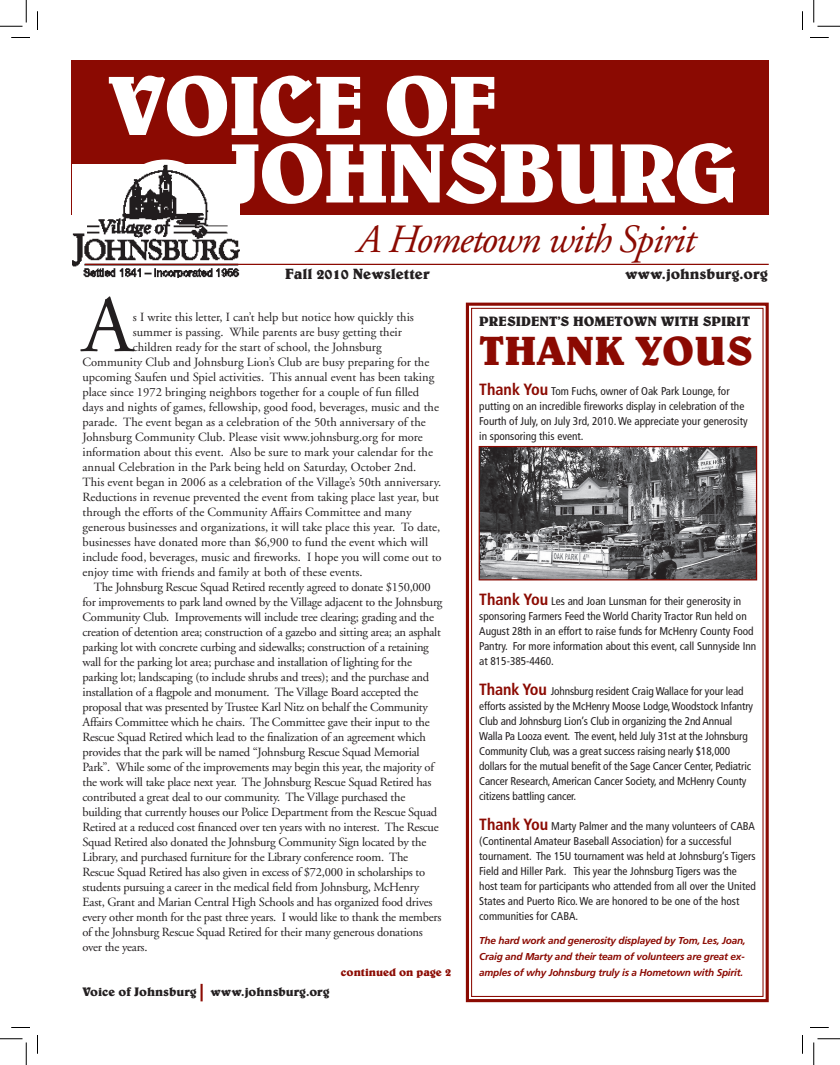
<style>
.page{position:relative;width:840px;height:1065px;background:#fff}
.page>*{position:absolute;margin:0;border:0;box-sizing:border-box;transform-origin:0 0}
.t1{font:700 85px/67.5px "Belwe";color:#fff}
.t2{font:80.88px "Adobe Garamond";color:#231f20}
.t3{font:700 41.25px "Belwe";color:#8b0a02}
.t4{font:40px "Adobe Garamond Italic Os F";letter-spacing:-.035em;color:#8b0a02}
.t5{font:700 15px "Belwe";color:#231f20}
.t6{font:700 13.75px "Belwe";color:#231f20}
.t7{font:12.5px "Adobe Garamond";letter-spacing:-.02em;color:#231f20}
.t8{font:12.5px "Adobe Garamond";color:#231f20}
.t9{font:700 12.5px "Belwe";color:#231f20}
.t10{font:condensed 11.25px/15px "Frutiger";color:#231f20}
.t11{font:700 11.25px "Belwe";color:#8b0a02}
.t12{font:italic 700 10px/16.2px "Frutiger";letter-spacing:-.02em;color:#8b0a02;text-align:justify}
.s1{font-size:17.5px;color:#8b0a02}
.s2{font-weight:700;font-size:16.25px;color:#8b0a02}
</style>
<div class="page">
<div style="left:71px;top:60px;width:698px;height:154px;background:#8b0a02"></div>
<svg style="left:465px;top:302px;width:304px;height:701px"></svg>
<img style="left:73px;top:165px;width:166px;height:112px">
<hr style="left:85px;top:264px;width:684px;height:1px;background:#8b0a02">
<img style="left:481px;top:448px;width:274px;height:130px">
<div style="left:479px;top:446px;width:278px;height:134px;border:1px solid #8b0a02"></div>
<svg style="left:11px;top:37px;width:19px;height:1px"></svg>
<svg style="left:810px;top:37px;width:19px;height:1px"></svg>
<svg style="left:11px;top:1027px;width:19px;height:1px"></svg>
<svg style="left:810px;top:1027px;width:19px;height:1px"></svg>
<svg style="left:37px;top:11px;width:1px;height:19px"></svg>
<svg style="left:37px;top:1035px;width:1px;height:19px"></svg>
<svg style="left:802px;top:11px;width:1px;height:19px"></svg>
<svg style="left:802px;top:1035px;width:1px;height:19px"></svg>
<svg style="left:0;top:0;width:27px;height:27px"></svg>
<svg style="left:0;top:1039px;width:27px;height:26px"></svg>
<svg style="left:814px;top:0;width:26px;height:27px"></svg>
<svg style="left:814px;top:1039px;width:26px;height:26px"></svg>
<h1 class="t1" style="left:227px;top:72px;width:513px;text-indent:-119px">Voice OF<br>Johnsburg</h1>
<h3 class="t4" style="left:357px;top:218px;width:340px">A Hometown with Spirit</h3>
<p class="t5" style="left:285px;top:265px;width:146px">Fall 2010 Newsletter</p>
<p class="t5" style="left:625px;top:265px;width:144px">www.johnsburg.org</p>
<h2 class="t2" style="left:82px;top:282px;width:52px">A</h2>
<p class="t8" style="left:133px;top:310px;width:283px">s I write this letter, I can’t help but notice how quickly this</p>
<p class="t8" style="left:133px;top:325px;width:271px">summer is passing. While parents are busy getting their</p>
<p class="t8" style="left:133px;top:340px;width:250px">children ready for the start of school, the Johnsburg</p>
<p class="t8" style="left:83px;top:355px;width:348px">Community Club and Johnsburg Lion’s Club are busy preparing for the</p>
<p class="t8" style="left:83px;top:370px;width:353px">upcoming Saufen und Spiel activities. This annual event has been taking</p>
<p class="t8" style="left:83px;top:385px;width:338px">place since 1972 bringing neighbors together for a couple of fun filled</p>
<p class="t8" style="left:83px;top:400px;width:358px">days and nights of games, fellowship, good food, beverages, music and the</p>
<p class="t8" style="left:83px;top:415px;width:345px">parade. The event began as a celebration of the 50th anniversary of the</p>
<p class="t8" style="left:83px;top:430px;width:342px">Johnsburg Community Club. Please visit www.johnsburg.org for more</p>
<p class="t8" style="left:83px;top:445px;width:352px">information about this event. Also be sure to mark your calendar for the</p>
<p class="t8" style="left:83px;top:460px;width:335px">annual Celebration in the Park being held on Saturday, October 2nd.</p>
<p class="t8" style="left:83px;top:475px;width:360px">This event began in 2006 as a celebration of the Village’s 50th anniversary.</p>
<p class="t8" style="left:83px;top:490px;width:358px">Reductions in revenue prevented the event from taking place last year, but</p>
<p class="t8" style="left:83px;top:505px;width:331px">through the efforts of the Community Affairs Committee and many</p>
<p class="t8" style="left:83px;top:520px;width:359px">generous businesses and organizations, it will take place this year. To date,</p>
<p class="t8" style="left:83px;top:535px;width:347px">businesses have donated more than $6,900 to fund the event which will</p>
<p class="t8" style="left:83px;top:550px;width:361px">include food, beverages, music and fireworks. I hope you will come out to</p>
<p class="t8" style="left:83px;top:565px;width:282px">enjoy time with friends and family at both of these events.</p>
<p class="t7" style="left:94px;top:580px;width:339px">The Johnsburg Rescue Squad Retired recently agreed to donate $150,000</p>
<p class="t7" style="left:83px;top:595px;width:362px">for improvements to park land owned by the Village adjacent to the Johnsburg</p>
<p class="t7" style="left:83px;top:610px;width:353px">Community Club. Improvements will include tree clearing; grading and the</p>
<p class="t7" style="left:83px;top:625px;width:360px">creation of detention area; construction of a gazebo and sitting area; an asphalt</p>
<p class="t7" style="left:83px;top:640px;width:348px">parking lot with concrete curbing and sidewalks; construction of a retaining</p>
<p class="t7" style="left:83px;top:655px;width:331px">wall for the parking lot area; purchase and installation of lighting for the</p>
<p class="t7" style="left:83px;top:670px;width:348px">parking lot; landscaping (to include shrubs and trees); and the purchase and</p>
<p class="t7" style="left:83px;top:685px;width:337px">installation of a flagpole and monument. The Village Board accepted the</p>
<p class="t7" style="left:83px;top:700px;width:347px">proposal that was presented by Trustee Karl Nitz on behalf the Community</p>
<p class="t7" style="left:83px;top:715px;width:349px">Affairs Committee which he chairs. The Committee gave their input to the</p>
<p class="t7" style="left:83px;top:730px;width:345px">Rescue Squad Retired which lead to the finalization of an agreement which</p>
<p class="t7" style="left:83px;top:745px;width:339px">provides that the park will be named “Johnsburg Rescue Squad Memorial</p>
<p class="t7" style="left:83px;top:760px;width:353px">Park”. While some of the improvements may begin this year, the majority of</p>
<p class="t7" style="left:83px;top:775px;width:350px">the work will take place next year. The Johnsburg Rescue Squad Retired has</p>
<p class="t7" style="left:83px;top:790px;width:324px">contributed a great deal to our community. The Village purchased the</p>
<p class="t7" style="left:83px;top:805px;width:356px">building that currently houses our Police Department from the Rescue Squad</p>
<p class="t7" style="left:83px;top:820px;width:358px">Retired at a reduced cost financed over ten years with no interest. The Rescue</p>
<p class="t7" style="left:83px;top:835px;width:345px">Squad Retired also donated the Johnsburg Community Sign located by the</p>
<p class="t7" style="left:83px;top:850px;width:327px">Library, and purchased furniture for the Library conference room. The</p>
<p class="t7" style="left:83px;top:865px;width:344px">Rescue Squad Retired has also given in excess of $72,000 in scholarships to</p>
<p class="t7" style="left:83px;top:880px;width:338px">students pursuing a career in the medical field from Johnsburg, McHenry</p>
<p class="t7" style="left:83px;top:895px;width:352px">East, Grant and Marian Central High Schools and has organized food drives</p>
<p class="t7" style="left:83px;top:910px;width:360px">every other month for the past three years. I would like to thank the members</p>
<p class="t7" style="left:83px;top:925px;width:342px">of the Johnsburg Rescue Squad Retired for their many generous donations</p>
<p class="t7" style="left:83px;top:940px;width:66px">over the years.</p>
<p class="t9" style="left:82px;top:984px;width:249px">Voice of Johnsburg <span class="s1">|</span> www.johnsburg.org</p>
<p class="t11" style="left:341px;top:966px;width:112px">continued on page 2</p>
<p class="t6" style="left:479px;top:313px;width:272px">President’s Hometown with Spirit</p>
<h3 class="t3" style="left:479px;top:326px;width:275px">Thank Yous</h3>
<p class="t10" style="left:479px;top:383px;width:270px"><span class="s2">Thank You</span> Tom Fuchs, owner of Oak Park Lounge, for putting on an incredible fireworks display in celebration of the Fourth of July, on July 3rd, 2010. We appreciate your generosity in sponsoring this event.</p>
<p class="t10" style="left:479px;top:593px;width:278px"><span class="s2">Thank You</span> Les and Joan Lunsman for their generosity in sponsoring Farmers Feed the World Charity Tractor Run held on August 28th in an effort to raise funds for McHenry County Food Pantry. For more information about this event, call Sunnyside Inn at 815-385-4460.</p>
<p class="t10" style="left:479px;top:683px;width:275px"><span class="s2">Thank You</span> Johnsburg resident Craig Wallace for your lead efforts assisted by the McHenry Moose Lodge, Woodstock Infantry Club and Johnsburg Lion’s Club in organizing the 2nd Annual Walla Pa Looza event. The event, held July 31st at the Johnsburg Community Club, was a great success raising nearly $18,000 dollars for the mutual benefit of the Sage Cancer Center, Pediatric Cancer Research, American Cancer Society, and McHenry County citizens battling cancer.</p>
<p class="t10" style="left:479px;top:818px;width:278px"><span class="s2">Thank You</span> Marty Palmer and the many volunteers of CABA (Continental Amateur Baseball Association) for a successful tournament. The 15U tournament was held at Johnsburg’s Tigers Field and Hiller Park. This year the Johnsburg Tigers was the host team for participants who attended from all over the United States and Puerto Rico. We are honored to be one of the host communities for CABA.</p>
<p class="t12" style="left:479px;top:932px;width:268px">The hard work and generosity displayed by Tom, Les, Joan, Craig and Marty and their team of volunteers are great ex&shy;amples of why Johnsburg truly is a Hometown with Spirit.</p>
</div>
